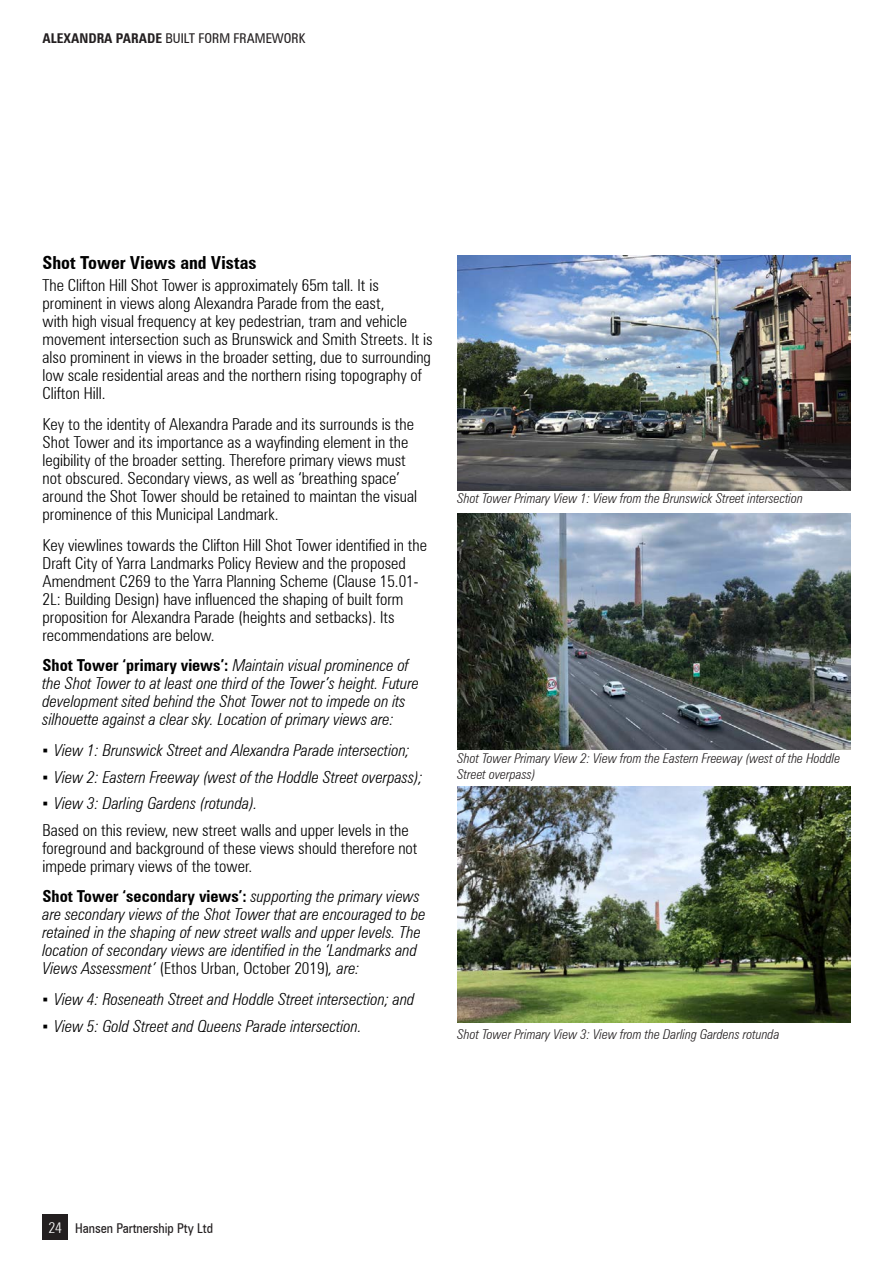
<style>
.page{position:relative;width:893px;height:1263px;background:#fff}
.page>*{position:absolute;margin:0;border:0;box-sizing:border-box;transform-origin:0 0}
.Heading_3{font:700 condensed 18px "Zurich BT";color:#000}
.Body{font:300 condensed 16.5px/18px "Zurich BT";color:#000}
.Body-2{font:italic 300 condensed 16.5px/18px "Zurich BT";color:#000}
.t1{font:italic 300 condensed 13.5px/16.2px "Zurich BT";color:#231f20}
.t2{font:condensed 13.5px "Zurich BT";color:#231f20}
.s1{font-weight:700}
.s2{font-weight:700;font-style:normal}
.s3{font-family:"Arial Narrow";font-weight:400;font-style:normal;font-stretch:normal}
.s4{font-style:normal}
.s5{font-weight:300;font-size:15px;color:#fff}
</style>
<div class="page">
<div style="left:43px;top:1214px;width:25px;height:26px;background:#231f20"></div>
<img style="left:457px;top:255px;width:393px;height:235px">
<img style="left:457px;top:514px;width:393px;height:235px">
<img style="left:457px;top:787px;width:393px;height:235px">
<p class="t2" style="left:43px;top:30px;width:264px"><span class="s1">ALEXANDRA PARADE</span> BUILT FORM FRAMEWORK</p>
<p class="Heading_3" style="left:43px;top:251px;width:216px">Shot Tower Views and Vistas</p>
<p class="Body" style="left:43px;top:276px;width:392px">The Clifton Hill Shot Tower is approximately 65m tall. It is prominent in views along Alexandra Parade from the east,<br>with high visual frequency at key pedestrian, tram and vehicle movement intersection such as Brunswick and Smith Streets. It is also prominent in views in the broader setting, due to surrounding low scale residential areas and the northern rising topography of Clifton Hill.</p>
<p class="Body" style="left:43px;top:415px;width:376px">Key to the identity of Alexandra Parade and its surrounds is the Shot Tower and its importance as a wayfinding element in the legibility of the broader setting. Therefore primary views must not obscured. Secondary views, as well as ‘breathing space’ around the Shot Tower should be retained to maintan the visual prominence of this Municipal Landmark.</p>
<p class="Body" style="left:43px;top:536px;width:386px">Key viewlines towards the Clifton Hill Shot Tower identified in the Draft City of Yarra Landmarks Policy Review and the proposed Amendment C269 to the Yarra Planning Scheme (Clause 15.01- 2L: Building Design) have influenced the shaping of built form proposition for Alexandra Parade (heights and setbacks). Its recommendations are below.</p>
<p class="Body-2" style="left:43px;top:656px;width:378px"><span class="s2">Shot Tower ‘primary views’:</span> Maintain visual prominence of the Shot Tower to at least one third of the Tower’s height. Future development sited behind the Shot Tower not to impede on its silhouette against a clear sky. Location of primary views are:</p>
<p class="Body-2" style="left:43px;top:741px;width:369px"><span class="s3">▪</span> View 1: Brunswick Street and Alexandra Parade intersection;</p>
<p class="Body-2" style="left:43px;top:768px;width:382px"><span class="s3">▪</span> View 2: Eastern Freeway (west of the Hoddle Street overpass);</p>
<p class="Body-2" style="left:43px;top:794px;width:217px"><span class="s3">▪</span> View 3: Darling Gardens (rotunda).</p>
<p class="Body" style="left:43px;top:821px;width:377px">Based on this review, new street walls and upper levels in the foreground and background of these views should therefore not impede primary views of the tower.</p>
<p class="Body-2" style="left:43px;top:887px;width:385px"><span class="s2">Shot Tower ‘secondary views’:</span> supporting the primary views are secondary views of the Shot Tower that are encouraged to be retained in the shaping of new street walls and upper levels. The location of secondary views are identified in the ‘Landmarks and Views Assessment’ <span class="s4">(Ethos Urban, October 2019)</span>, are:</p>
<p class="Body-2" style="left:43px;top:990px;width:374px"><span class="s3">▪</span> View 4: Roseneath Street and Hoddle Street intersection; and</p>
<p class="Body-2" style="left:43px;top:1017px;width:321px"><span class="s3">▪</span> View 5: Gold Street and Queens Parade intersection.</p>
<p class="t1" style="left:457px;top:490px;width:347px">Shot Tower Primary View 1: View from the Brunswick Street intersection</p>
<p class="t1" style="left:457px;top:750px;width:385px">Shot Tower Primary View 2: View from the Eastern Freeway (west of the Hoddle<br>Street overpass)</p>
<p class="t1" style="left:457px;top:1026px;width:324px">Shot Tower Primary View 3: View from the Darling Gardens rotunda</p>
<p class="t2" style="left:48px;top:1219px;width:166px"><span class="s5">24</span> Hansen Partnership Pty Ltd</p>
</div>
